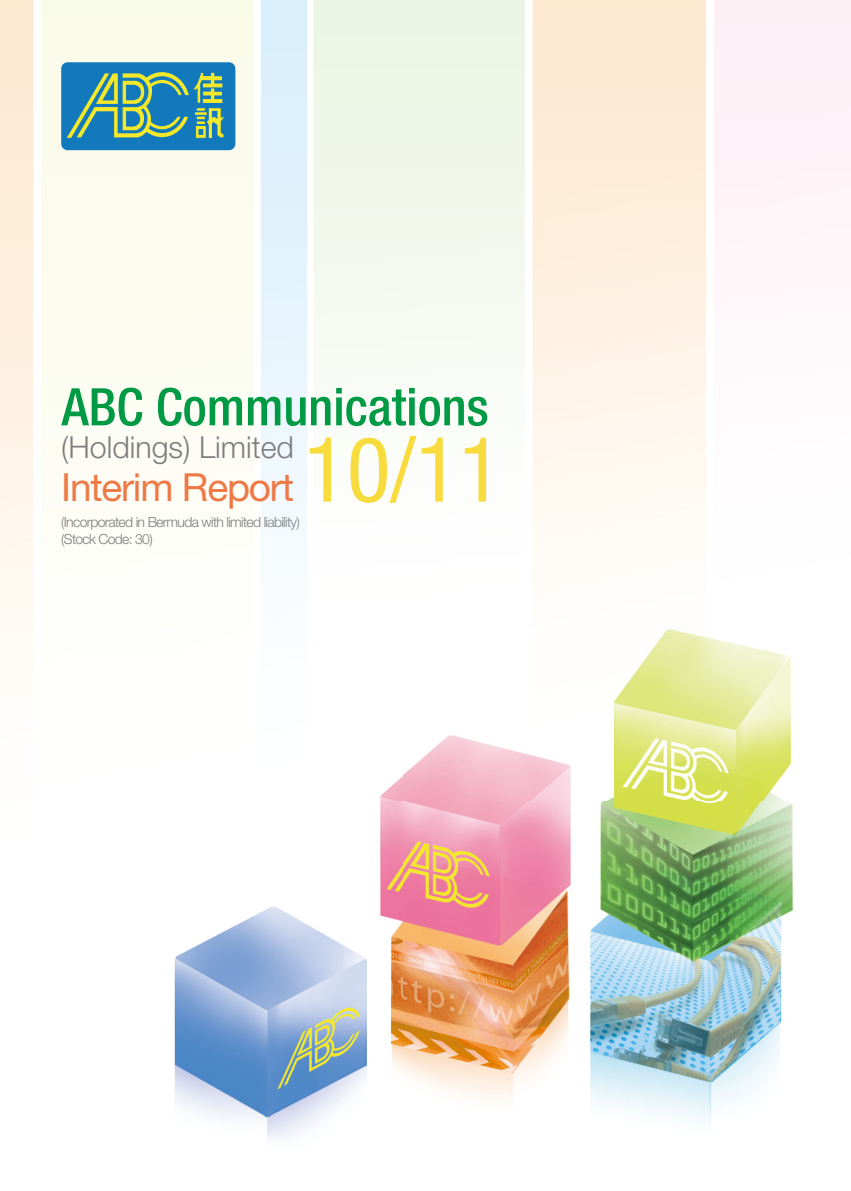
<style>
.page{position:relative;width:851px;height:1191px;background:#fff}
.page>*{position:absolute;margin:0;border:0;box-sizing:border-box;transform-origin:0 0}
.t1{font:condensed 90.2px "Helvetica Neue LT Std";color:#f8dc3e}
.t2{font:500 condensed 51.8px "Helvetica Neue LT Std";color:#094}
.t3{font:38.8px "Helvetica Neue LT Std";letter-spacing:-.03em;color:#ee7946}
.t4{font:300 30.4px "Helvetica Neue LT Std";color:#7d7d7d}
.t5{font:300 14px/17px "Helvetica Neue LT Std";letter-spacing:-.05em;color:#7d7d7d}
</style>
<div class="page">
<img style="left:0;top:0;width:850px;height:1140px">
<div style="left:61px;top:62px;width:174px;height:88px;background:#1379bd;border-radius:6px"></div>
<svg style="left:67px;top:72px;width:157px;height:66px"></svg>
<h2 class="t2" style="left:62px;top:377px;width:428px">ABC Communications</h2>
<h3 class="t4" style="left:61px;top:437px;width:234px">(Holdings) Limited</h3>
<h1 class="t1" style="left:304px;top:418px;width:200px">10/11</h1>
<h3 class="t3" style="left:61px;top:465px;width:234px">Interim Report</h3>
<p class="t5" style="left:61px;top:515px;width:240px">(Incorporated in Bermuda with limited liability) (Stock Code: 30)</p>
</div>
